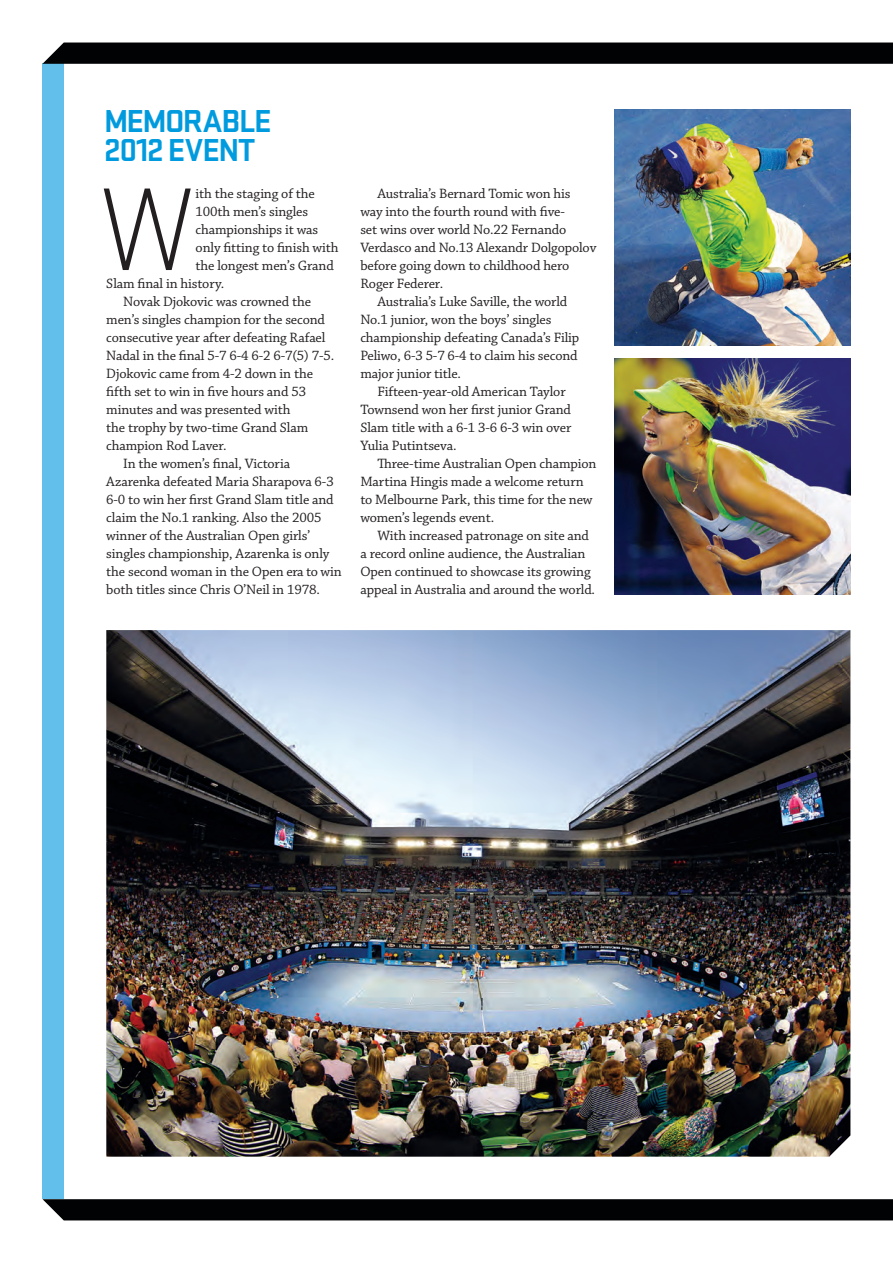
<style>
.page{position:relative;width:893px;height:1263px;background:#fff}
.page>*{position:absolute;margin:0;border:0;box-sizing:border-box;transform-origin:0 0}
.t1{font:300 122.4px "Stratum No 1";color:#231f20}
.t2{font:700 33px/28.7px "Stratum No 1";letter-spacing:-.05em;color:#009bde}
.t3{font:14.25px "Chaparral Pro";letter-spacing:-.01em;color:#231f20}
</style>
<div class="page">
<div style="left:43px;top:64px;width:21px;height:1135px;background:#62beeb"></div>
<div style="left:43px;top:43px;width:850px;height:21px;background:#010203"></div>
<div style="left:43px;top:1199px;width:850px;height:21px;background:#010203"></div>
<img style="left:106px;top:630px;width:744px;height:527px">
<img style="left:614px;top:109px;width:236px;height:236px">
<img style="left:614px;top:358px;width:236px;height:236px">
<h2 class="t2" style="left:104px;top:107px;width:169px">MEMORABLE<br>2012 EVENT</h2>
<h1 class="t1" style="left:98px;top:165px;width:101px">W</h1>
<p class="t3" style="left:196px;top:186px;width:121px">ith the staging of the</p>
<p class="t3" style="left:196px;top:204px;width:114px">100th men’s singles</p>
<p class="t3" style="left:196px;top:222px;width:124px">championships it was</p>
<p class="t3" style="left:196px;top:240px;width:144px">only fitting to finish with</p>
<p class="t3" style="left:196px;top:258px;width:140px">the longest men’s Grand</p>
<p class="t3" style="left:106px;top:276px;width:119px">Slam final in history.</p>
<p class="t3" style="left:123px;top:294px;width:189px">Novak Djokovic was crowned the</p>
<p class="t3" style="left:106px;top:312px;width:220px">men’s singles champion for the second</p>
<p class="t3" style="left:106px;top:330px;width:221px">consecutive year after defeating Rafael</p>
<p class="t3" style="left:106px;top:348px;width:229px">Nadal in the final 5-7 6-4 6-2 6-7(5) 7-5.</p>
<p class="t3" style="left:106px;top:366px;width:208px">Djokovic came from 4-2 down in the</p>
<p class="t3" style="left:106px;top:384px;width:201px">fifth set to win in five hours and 53</p>
<p class="t3" style="left:106px;top:402px;width:186px">minutes and was presented with</p>
<p class="t3" style="left:106px;top:420px;width:204px">the trophy by two-time Grand Slam</p>
<p class="t3" style="left:106px;top:438px;width:122px">champion Rod Laver.</p>
<p class="t3" style="left:123px;top:456px;width:168px">In the women’s final, Victoria</p>
<p class="t3" style="left:106px;top:474px;width:229px">Azarenka defeated Maria Sharapova 6-3</p>
<p class="t3" style="left:106px;top:492px;width:229px">6-0 to win her first Grand Slam title and</p>
<p class="t3" style="left:106px;top:510px;width:217px">claim the No.1 ranking. Also the 2005</p>
<p class="t3" style="left:106px;top:528px;width:206px">winner of the Australian Open girls’</p>
<p class="t3" style="left:106px;top:546px;width:225px">singles championship, Azarenka is only</p>
<p class="t3" style="left:106px;top:564px;width:237px">the second woman in the Open era to win</p>
<p class="t3" style="left:106px;top:582px;width:215px">both titles since Chris O’Neil in 1978.</p>
<p class="t3" style="left:377px;top:186px;width:195px">Australia’s Bernard Tomic won his</p>
<p class="t3" style="left:360px;top:204px;width:206px">way into the fourth round with five-</p>
<p class="t3" style="left:360px;top:222px;width:207px">set wins over world No.22 Fernando</p>
<p class="t3" style="left:360px;top:240px;width:238px">Verdasco and No.13 Alexandr Dolgopolov</p>
<p class="t3" style="left:360px;top:258px;width:210px">before going down to childhood hero</p>
<p class="t3" style="left:360px;top:276px;width:84px">Roger Federer.</p>
<p class="t3" style="left:377px;top:294px;width:191px">Australia’s Luke Saville, the world</p>
<p class="t3" style="left:360px;top:312px;width:193px">No.1 junior, won the boys’ singles</p>
<p class="t3" style="left:360px;top:330px;width:220px">championship defeating Canada’s Filip</p>
<p class="t3" style="left:360px;top:348px;width:219px">Peliwo, 6-3 5-7 6-4 to claim his second</p>
<p class="t3" style="left:360px;top:366px;width:102px">major junior title.</p>
<p class="t3" style="left:377px;top:384px;width:190px">Fifteen-year-old American Taylor</p>
<p class="t3" style="left:360px;top:402px;width:212px">Townsend won her first junior Grand</p>
<p class="t3" style="left:360px;top:420px;width:212px">Slam title with a 6-1 3-6 6-3 win over</p>
<p class="t3" style="left:360px;top:438px;width:98px">Yulia Putintseva.</p>
<p class="t3" style="left:377px;top:456px;width:221px">Three-time Australian Open champion</p>
<p class="t3" style="left:360px;top:474px;width:225px">Martina Hingis made a welcome return</p>
<p class="t3" style="left:360px;top:492px;width:234px">to Melbourne Park, this time for the new</p>
<p class="t3" style="left:360px;top:510px;width:135px">women’s legends event.</p>
<p class="t3" style="left:377px;top:528px;width:213px">With increased patronage on site and</p>
<p class="t3" style="left:360px;top:546px;width:227px">a record online audience, the Australian</p>
<p class="t3" style="left:360px;top:563px;width:232px">Open continued to showcase its growing</p>
<p class="t3" style="left:360px;top:581px;width:236px">appeal in Australia and around the world.</p>
</div>
